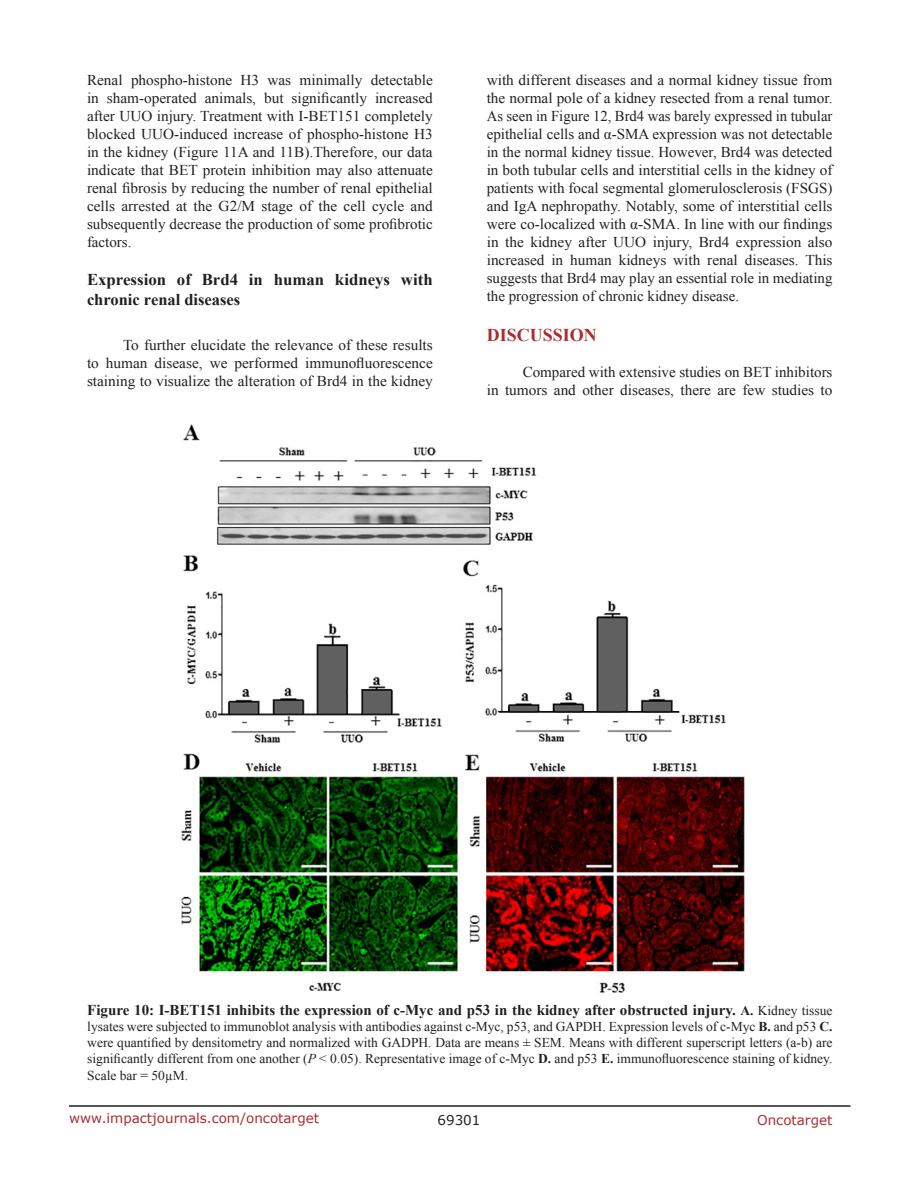
<style>
.page{position:relative;width:918px;height:1188px;background:#fff}
.page>*{position:absolute;margin:0;border:0;box-sizing:border-box;transform-origin:0 0}
.Heading{font:700 18px "Times New Roman";color:#ac2b31}
.SubHeading{font:700 16.5px/19.8px "Times New Roman";color:#221f22}
.BodyText{font:15px/18px "Times New Roman";color:#221f22;text-align:justify}
.FigureText{font:700 15px "Times New Roman";color:#221f22}
.FigureText-2{font:13.5px/16.2px "Times New Roman";color:#221f22;text-align:justify}
.t1{font:13.5px "Verdana";color:#ac2b31}
.t2{font:13.5px "Verdana";color:#221f22}
.s1{font-size:13.5px}
.s2{font-weight:400;font-size:13.5px}
.s3{font-weight:700}
.s4{font-style:italic}
</style>
<div class="page">
<hr style="left:69px;top:1105px;width:781px;height:2px;background:#231f20">
<img style="left:181px;top:424px;width:564px;height:569px">
<p class="BodyText" style="left:87px;top:71px;width:347px">Renal phospho-histone H3 was minimally detectable in sham-operated animals, but significantly increased after UUO injury. Treatment with I-BET151 completely blocked UUO-induced increase of phospho-histone H3 in the kidney (Figure 11A and 11B).Therefore, our data indicate that BET protein inhibition may also attenuate renal fibrosis by reducing the number of renal epithelial cells arrested at the G2/M stage of the cell cycle and subsequently decrease the production of some profibrotic factors.</p>
<p class="SubHeading" style="left:87px;top:269px;width:347px">Expression of Brd4 in human kidneys with chronic renal diseases</p>
<p class="BodyText" style="left:87px;top:336px;width:347px;text-indent:36px">To further elucidate the relevance of these results to human disease, we performed immunofluorescence staining to visualize the alteration of Brd4 in the kidney</p>
<p class="BodyText" style="left:487px;top:71px;width:347px">with different diseases and a normal kidney tissue from the normal pole of a kidney resected from a renal tumor.<br>As seen in Figure 12, Brd4 was barely expressed in tubular epithelial cells and α-SMA expression was not detectable in the normal kidney tissue. However, Brd4 was detected in both tubular cells and interstitial cells in the kidney of patients with focal segmental glomerulosclerosis (FSGS) and IgA nephropathy. Notably, some of interstitial cells were co-localized with α-SMA. In line with our findings in the kidney after UUO injury, Brd4 expression also increased in human kidneys with renal diseases. This suggests that Brd4 may play an essential role in mediating the progression of chronic kidney disease.</p>
<p class="Heading" style="left:487px;top:323px;width:112px">DISCUSSION</p>
<p class="BodyText" style="left:487px;top:363px;width:347px;text-align:right">Compared with extensive studies on BET inhibitors<br>in tumors and other diseases, there are few studies to</p>
<p class="FigureText" style="left:87px;top:999px;width:747px">Figure 10: I-BET151 inhibits the expression of c-Myc and p53 in the kidney after obstructed injury. <span class="s1">A.</span> <span class="s2">Kidney tissue</span></p>
<p class="FigureText-2" style="left:87px;top:1018px;width:747px">lysates were subjected to immunoblot analysis with antibodies against c-Myc, p53, and GAPDH. Expression levels of c-Myc <span class="s3">B.</span> and p53 <span class="s3">C. </span>were quantified by densitometry and normalized with GADPH. Data are means ± SEM. Means with different superscript letters (a-b) are significantly different from one another (<span class="s4">P</span> &lt; 0.05). Representative image of c-Myc <span class="s3">D.</span> and p53 <span class="s3">E.</span> immunofluorescence staining of kidney.<br>Scale bar = 50µM.</p>
<p class="t1" style="left:69px;top:1109px;width:252px">www.impactjournals.com/oncotarget</p>
<p class="t2" style="left:438px;top:1111px;width:44px">69301</p>
<p class="t1" style="left:757px;top:1111px;width:77px">Oncotarget</p>
</div>
